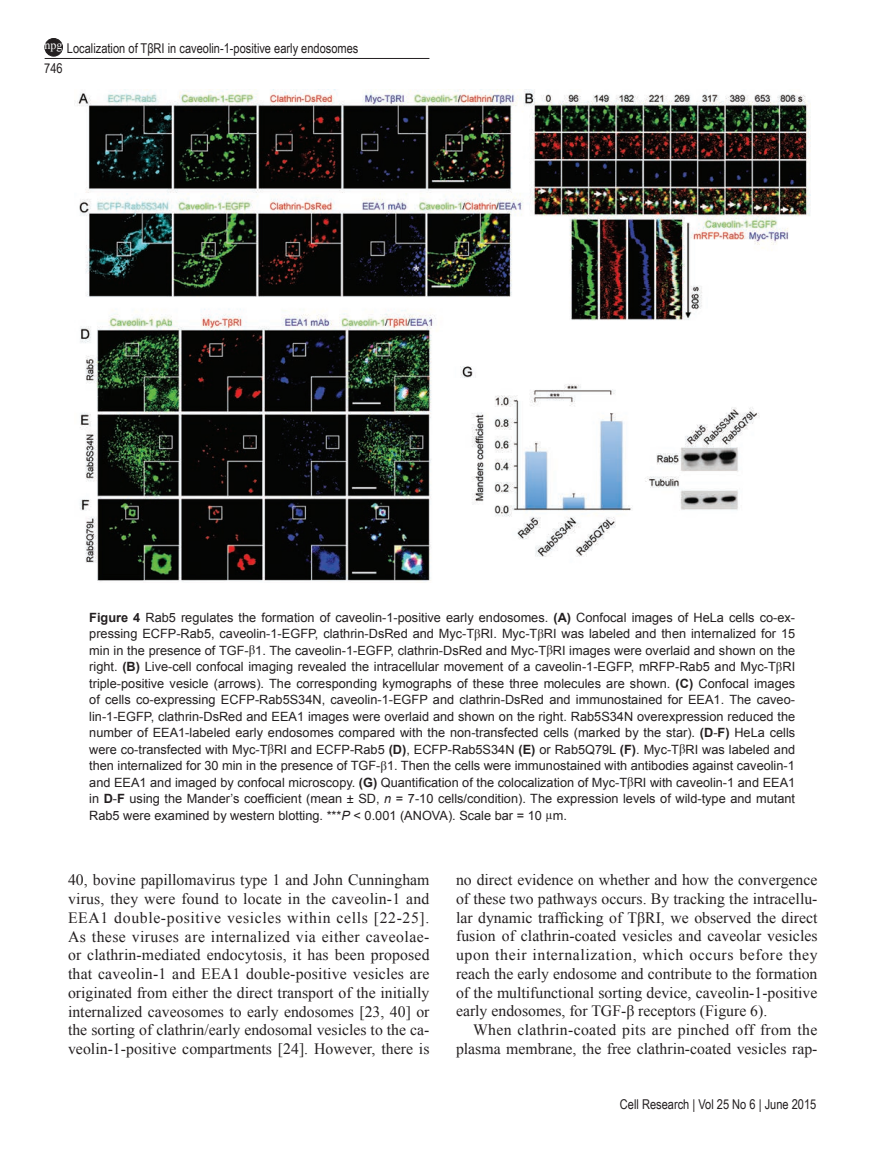
<style>
.page{position:relative;width:893px;height:1170px;background:#fff}
.page>*{position:absolute;margin:0;border:0;box-sizing:border-box;transform-origin:0 0}
.t1{font:15.75px/18.8px "Times New Roman";color:#231f20;text-align:justify}
.t2{font:13.5px "Arial Narrow";color:#231f20}
.t3{font:12.75px/16.5px "Arial";color:#231f20;text-align:justify}
.t4{font:12px "Times New Roman";color:#fff}
.s1{font-weight:700}
.s2{font-family:"Times New Roman"}
.s3{font-style:italic}
</style>
<div class="page">
<hr style="left:45px;top:58px;width:384px;height:1px;background:#231f20">
<div style="left:45px;top:38px;width:17px;height:18px;background:#231f20;border-radius:50%"></div>
<div style="left:45px;top:38px;width:18px;height:18px;border:1px solid #231f20;border-radius:50%"></div>
<img style="left:74px;top:89px;width:736px;height:492px">
<p class="t2" style="left:67px;top:39px;width:293px">Localization of TβRI in caveolin-1-positive early endosomes</p>
<p class="t4" style="left:45px;top:37px;width:20px">npg</p>
<p class="t2" style="left:44px;top:58px;width:20px">746</p>
<p class="t3" style="left:89px;top:609px;width:707px"><span class="s1">Figure 4</span> Rab5 regulates the formation of caveolin-1-positive early endosomes. <span class="s1">(A)</span> Confocal images of HeLa cells co-ex&shy;pressing ECFP-Rab5, caveolin-1-EGFP, clathrin-DsRed and Myc-T<span class="s2">β</span>RI. Myc-T<span class="s2">β</span>RI was labeled and then internalized for 15 min in the presence of TGF-<span class="s2">β</span>1. The caveolin-1-EGFP, clathrin-DsRed and Myc-T<span class="s2">β</span>RI images were overlaid and shown on the right. <span class="s1">(B)</span> Live-cell confocal imaging revealed the intracellular movement of a caveolin-1-EGFP, mRFP-Rab5 and Myc-T<span class="s2">β</span>RI triple-positive vesicle (arrows). The corresponding kymographs of these three molecules are shown. <span class="s1">(C)</span> Confocal images of cells co-expressing ECFP-Rab5S34N, caveolin-1-EGFP and clathrin-DsRed and immunostained for EEA1. The caveo&shy;lin-1-EGFP, clathrin-DsRed and EEA1 images were overlaid and shown on the right. Rab5S34N overexpression reduced the number of EEA1-labeled early endosomes compared with the non-transfected cells (marked by the star). <span class="s1">(D</span>-<span class="s1">F)</span> HeLa cells were co-transfected with Myc-T<span class="s2">β</span>RI and ECFP-Rab5 <span class="s1">(D)</span>, ECFP-Rab5S34N <span class="s1">(E)</span> or Rab5Q79L <span class="s1">(F)</span>. Myc-T<span class="s2">β</span>RI was labeled and then internalized for 30 min in the presence of TGF-<span class="s2">β</span>1. Then the cells were immunostained with antibodies against caveolin-1 and EEA1 and imaged by confocal microscopy. <span class="s1">(G)</span> Quantification of the colocalization of Myc-T<span class="s2">β</span>RI with caveolin-1 and EEA1 in <span class="s1">D</span>-<span class="s1">F</span> using the Mander’s coefficient (mean ± SD, <span class="s3">n</span> = 7-10 cells/condition). The expression levels of wild-type and mutant Rab5 were examined by western blotting. ***<span class="s3">P</span> &lt; 0.001 (ANOVA). Scale bar = 10 <span class="s2">µ</span>m.</p>
<p class="t1" style="left:68px;top:870px;width:363px">40, bovine papillomavirus type 1 and John Cunningham virus, they were found to locate in the caveolin-1 and EEA1 double-positive vesicles within cells [22-25].<br>As these viruses are internalized via either caveolae&shy;or clathrin-mediated endocytosis, it has been proposed that caveolin-1 and EEA1 double-positive vesicles are originated from either the direct transport of the initially internalized caveosomes to early endosomes [23, 40] or the sorting of clathrin/early endosomal vesicles to the ca&shy;veolin-1-positive compartments [24]. However, there is</p>
<p class="t1" style="left:456px;top:870px;width:363px">no direct evidence on whether and how the convergence of these two pathways occurs. By tracking the intracellu&shy;lar dynamic trafficking of TβRI, we observed the direct fusion of clathrin-coated vesicles and caveolar vesicles upon their internalization, which occurs before they reach the early endosome and contribute to the formation of the multifunctional sorting device, caveolin-1-positive early endosomes, for TGF-β receptors (Figure 6).</p>
<p class="t1" style="left:456px;top:1020px;width:363px;text-align:right">When clathrin-coated pits are pinched off from the plasma membrane, the free clathrin-coated vesicles rap-</p>
<p class="t2" style="left:620px;top:1094px;width:198px">Cell Research | Vol 25 No 6 | June 2015</p>
</div>
